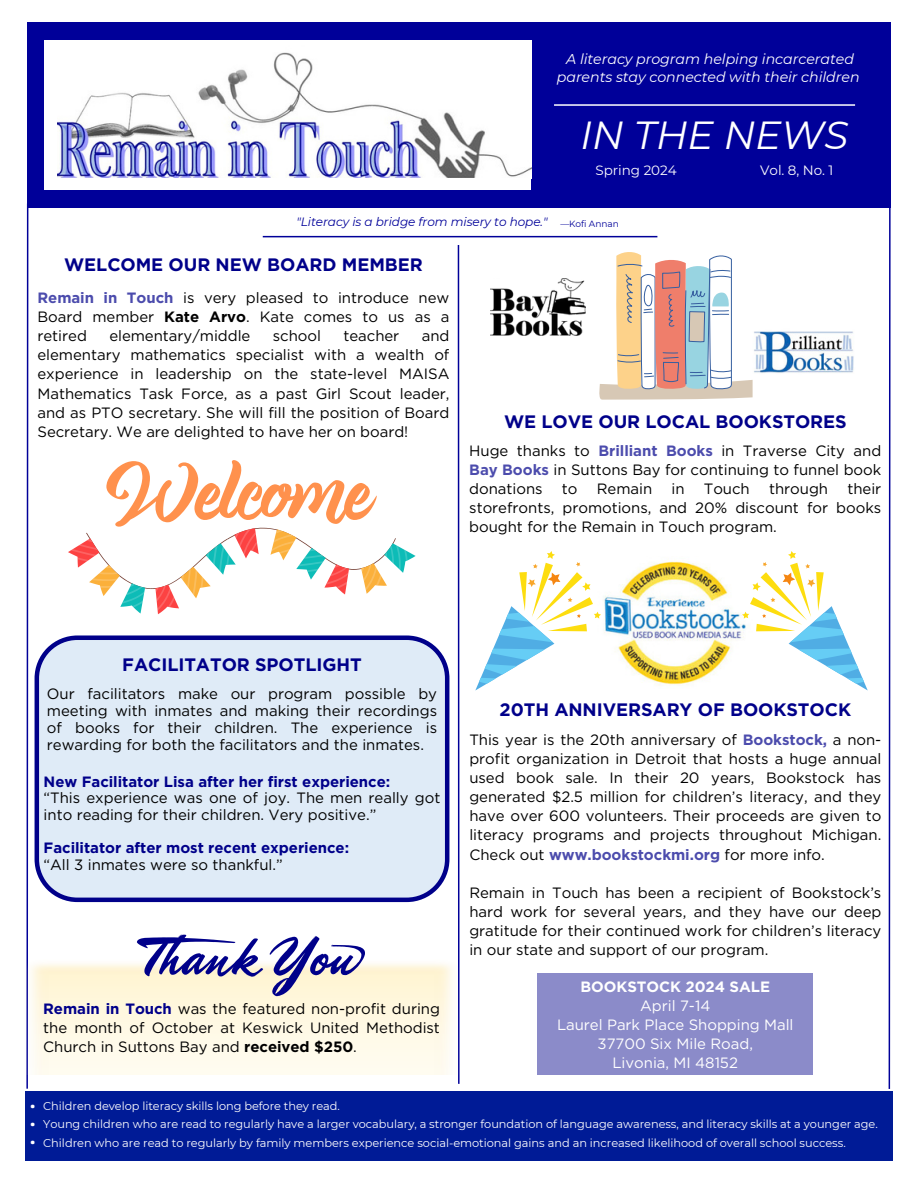
<style>
.page{position:relative;width:918px;height:1188px;background:#fff}
.page>*{position:absolute;margin:0;border:0;box-sizing:border-box;transform-origin:0 0}
.t1{font:italic 39px "Montserrat";letter-spacing:-.005em;color:#fff}
.t2{font:700 18px "Gotham";letter-spacing:-.005em;color:#00008a}
.t3{font:15px/19.2px "Gotham";letter-spacing:-.005em;color:#000;text-align:justify}
.t4{font:15px/19.2px "Gotham";letter-spacing:-.005em;color:#fff;text-align:center}
.t5{font:700 15px/16.8px "Gotham";letter-spacing:-.005em;color:#00008a}
.t6{font:700 15px "Gotham";letter-spacing:-.005em;color:#fff}
.t7{font:15px/18px "IBM Plex Sans";color:#fff}
.t8{font:italic 14.25px/18px "Montserrat";letter-spacing:-.005em;color:#fff;text-align:center}
.t9{font:13.5px "Montserrat";letter-spacing:-.005em;color:#fff}
.t10{font:italic 12px "Montserrat";letter-spacing:-.005em;color:#009}
.t11{font:11.4px/18px "Montserrat";letter-spacing:-.005em;color:#fff}
.t12{font:9px "Montserrat";letter-spacing:-.005em;color:#009}
.s1{font-weight:700;color:#4c4cad}
.s2{font-weight:700}
.s3{font-weight:700;color:#00008a}
.s4{font-weight:400;color:#000}
</style>
<div class="page">
<div style="left:27px;top:23px;width:864px;height:185px;background:#009"></div>
<img style="left:57px;top:41px;width:474px;height:138px">
<div style="left:56px;top:179px;width:475px;height:11px;background:#fff"></div>
<div style="left:45px;top:41px;width:12px;height:149px;background:#fff"></div>
<hr style="left:554px;top:104px;width:301px;height:2px;background:#fff">
<hr style="left:458px;top:245px;width:2px;height:839px;background:#009">
<hr style="left:263px;top:236px;width:394px;height:1px;background:#009">
<svg style="left:26px;top:204px;width:3px;height:885px;background:#7f7fcb"></svg>
<svg style="left:888px;top:208px;width:3px;height:881px;background:#7f7fcb"></svg>
<div style="left:25px;top:1092px;width:868px;height:69px;background:#001b96"></div>
<img style="left:754px;top:331px;width:100px;height:42px">
<img style="left:491px;top:279px;width:94px;height:56px">
<div style="left:35px;top:636px;width:414px;height:266px;background:#dfebf7"></div>
<img style="left:26px;top:958px;width:434px;height:116px">
<svg style="left:137px;top:934px;width:228px;height:62px"></svg>
<svg style="left:599px;top:252px;width:154px;height:148px"></svg>
<img style="left:603px;top:561px;width:139px;height:125px">
<div style="left:538px;top:973px;width:275px;height:102px;background:#8b8bc9"></div>
<svg style="left:475px;top:551px;width:126px;height:139px"></svg>
<svg style="left:742px;top:551px;width:126px;height:139px"></svg>
<svg style="left:68px;top:460px;width:348px;height:154px"></svg>
<h1 class="t8" style="left:557px;top:50px;width:304px">A literacy program helping incarcerated parents stay connected with their children</h1>
<h2 class="t1" style="left:580px;top:112px;width:270px">IN THE NEWS</h2>
<h2 class="t9" style="left:596px;top:162px;width:83px">Spring 2024</h2>
<h2 class="t9" style="left:760px;top:162px;width:74px">Vol. 8, No. 1</h2>
<h1 class="t10" style="left:296px;top:214px;width:253px">"Literacy is a bridge from misery to hope."</h1>
<p class="t12" style="left:560px;top:218px;width:60px">—Kofi Annan</p>
<h2 class="t2" style="left:64px;top:254px;width:360px">WELCOME OUR NEW BOARD MEMBER</h2>
<p class="t3" style="left:37px;top:288px;width:414px"><span class="s1">Remain in Touch</span> is very pleased to introduce new Board member <span class="s2">Kate Arvo</span>. Kate comes to us as a retired</p>
<p class="t3" style="left:109px;top:326px;width:143px">elementary/middle</p>
<p class="t3" style="left:273px;top:326px;width:50px">school</p>
<p class="t3" style="left:343px;top:326px;width:57px">teacher</p>
<p class="t3" style="left:37px;top:326px;width:414px;text-indent:384px">and elementary mathematics specialist with a wealth of experience in leadership on the state-level MAISA Mathematics Task Force, as a past Girl Scout leader, and as PTO secretary. She will fill the position of Board Secretary. We are delighted to have her on board!</p>
<h2 class="t2" style="left:504px;top:411px;width:344px">WE LOVE OUR LOCAL BOOKSTORES</h2>
<p class="t3" style="left:469px;top:441px;width:414px">Huge thanks to <span class="s1">Brilliant Books</span> in Traverse City and <span class="s1">Bay Books</span> in Suttons Bay for continuing to funnel book donations</p>
<p class="t3" style="left:469px;top:479px;width:414px;text-indent:378px">their storefronts, promotions, and 20% discount for books bought for the Remain in Touch program.</p>
<p class="t3" style="left:562px;top:479px;width:17px">to</p>
<p class="t3" style="left:597px;top:479px;width:57px">Remain</p>
<p class="t3" style="left:671px;top:479px;width:15px">in</p>
<p class="t3" style="left:704px;top:479px;width:48px">Touch</p>
<p class="t3" style="left:769px;top:479px;width:61px">through</p>
<h1 class="t2" style="left:122px;top:654px;width:241px">FACILITATOR SPOTLIGHT</h1>
<p class="t3" style="left:47px;top:685px;width:392px;line-height:16.8px">Our facilitators make our program possible by meeting with inmates and making their recordings of books for their children. The experience is rewarding for both the facilitators and the inmates.</p>
<p class="t3" style="left:44px;top:773px;width:398px;line-height:16.8px;text-align:left"><span class="s3">New Facilitator Lisa after her first experience:<br></span>“This experience was one of joy. The men really got into reading for their children. Very positive.”</p>
<p class="t5" style="left:44px;top:839px;width:307px">Facilitator after most recent experience: <span class="s4">“All 3 inmates were so thankful.”</span></p>
<h2 class="t3" style="left:43px;top:999px;width:398px"><span class="s3">Remain in Touch</span> was the featured non-profit during the month of October at Keswick United Methodist Church in Suttons Bay and <span class="s2">received $250</span>.</h2>
<p class="t2" style="left:500px;top:698px;width:353px">20TH ANNIVERSARY OF BOOKSTOCK</p>
<h3 class="t3" style="left:469px;top:730px;width:414px">This year is the 20th anniversary of <span class="s1">Bookstock,</span> a non&shy;profit organization in Detroit that hosts a huge annual used book sale. In their 20 years, Bookstock has generated $2.5 million for children’s literacy, and they have over 600 volunteers. Their proceeds are given to literacy programs and projects throughout Michigan.<br>Check out <span class="s1">www.bookstockmi.org</span> for more info.</h3>
<p class="t3" style="left:469px;top:883px;width:414px">Remain in Touch has been a recipient of Bookstock’s hard work for several years, and they have our deep gratitude for their continued work for children’s literacy in our state and support of our program.</p>
<p class="t6" style="left:580px;top:977px;width:191px">BOOKSTOCK 2024 SALE</p>
<p class="t4" style="left:557px;top:996px;width:238px">April 7-14<br>Laurel Park Place Shopping Mall<br>37700 Six Mile Road,<br>Livonia, MI 48152</p>
<h2 class="t7" style="left:30px;top:1096px;width:7px">• •</h2>
<h2 class="t11" style="left:43px;top:1097px;width:836px">Children develop literacy skills long before they read.<br>Young children who are read to regularly have a larger vocabulary, a stronger foundation of language awareness, and literacy skills at a younger age.</h2>
<p class="t7" style="left:30px;top:1132px;width:7px">•</p>
<p class="t11" style="left:43px;top:1133px;width:804px">Children who are read to regularly by family members experience social-emotional gains and an increased likelihood of overall school success.</p>
</div>
